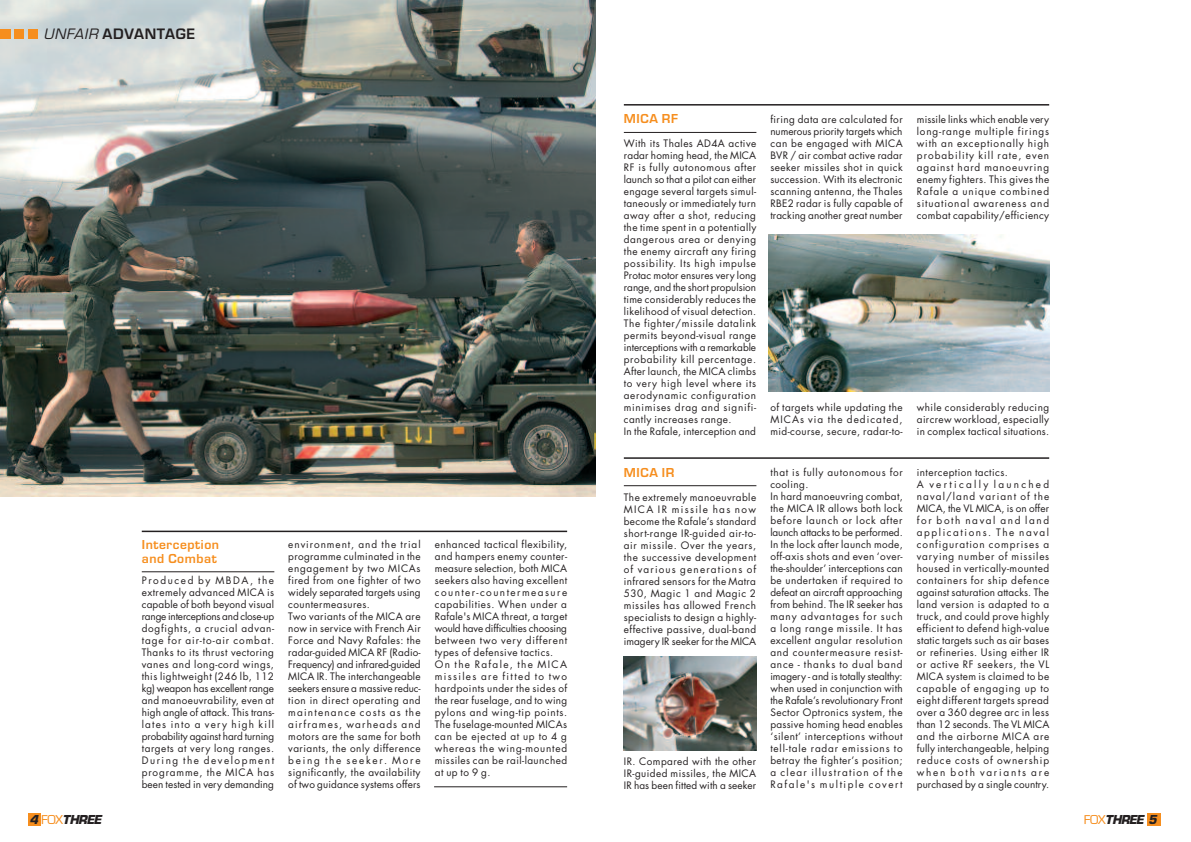
<style>
.page{position:relative;width:1191px;height:842px;background:#fff}
.page>*{position:absolute;margin:0;border:0;box-sizing:border-box;transform-origin:0 0}
.t1{font:600 14px "Eurostile";letter-spacing:.05em;color:#231f20}
.t2{font:600 12px/14px "Eurostile";letter-spacing:.05em;color:#f68e1e}
.t3{font:italic 700 12px "Eurostile";letter-spacing:-.065em;color:#231f20}
.t4{font:10px/12px "Futura";letter-spacing:.045em;color:#231f20;text-align:justify}
.s1{font-weight:400;font-style:italic}
.s2{font-family:"Eurostile Normale";font-weight:400;font-style:normal;font-size:12.2px;color:#f68e1e}
</style>
<div class="page">
<img style="left:0;top:0;width:595px;height:496px">
<hr style="left:434px;top:786px;width:133px;height:1px;background:#231f20">
<hr style="left:624px;top:132px;width:132px;height:1px;background:#231f20">
<hr style="left:142px;top:571px;width:132px;height:1px;background:#231f20">
<hr style="left:142px;top:531px;width:425px;height:1px;background:#231f20">
<hr style="left:624px;top:104px;width:425px;height:2px;background:#231f20">
<hr style="left:624px;top:485px;width:132px;height:1px;background:#231f20">
<hr style="left:624px;top:457px;width:425px;height:2px;background:#231f20">
<div style="left:1146px;top:814px;width:14px;height:12px;background:#f68e1e"></div>
<div style="left:28px;top:814px;width:13px;height:12px;background:#f68e1e"></div>
<img style="left:769px;top:235px;width:280px;height:157px">
<img style="left:624px;top:656px;width:132px;height:94px">
<div style="left:28px;top:29px;width:10px;height:10px;background:#f68e1e"></div>
<div style="left:14px;top:29px;width:10px;height:10px;background:#f68e1e"></div>
<div style="left:0;top:29px;width:10px;height:10px;background:#f68e1e"></div>
<h1 class="t1" style="left:43px;top:28px;width:153px"><span class="s1">UNFAIR</span> ADVANTAGE</h1>
<p class="t2" style="left:142px;top:539px;width:79px">Interception and Combat</p>
<p class="t4" style="left:142px;top:575px;width:134px">Produced by MBDA, the extremely advanced MICA is capable of both beyond visual range interceptions and close-up dogfights, a crucial advan&shy;tage for air-to-air combat.<br>Thanks to its thrust vectoring vanes and long-cord wings, this lightweight (246 lb, 112 kg) weapon has excellent range and manoeuvrability, even at high angle of attack. This trans&shy;lates into a very high kill probability against hard turning targets at very long ranges.<br>During the development programme, the MICA has been tested in very demanding</p>
<p class="t4" style="left:288px;top:539px;width:134px;text-align:left">environment, and the trial programme culminated in the engagement by two MICAs fired from one fighter of two widely separated targets using countermeasures.<br>Two variants of the MICA are now in service with French Air<br>Force and Navy Rafales: the radar-guided MICA RF (Radio-<br>Frequency) and infrared-guided<br>MICA IR. The interchangeable seekers ensure a massive reduc&shy;tion in direct operating and maintenance costs as the airframes, warheads and motors are the same for both variants, the only difference being the seeker. More significantly, the availability of two guidance systems offers</p>
<p class="t4" style="left:435px;top:539px;width:134px;text-align:left">enhanced tactical flexibility, and hampers enemy counter&shy;measure selection, both MICA seekers also having excellent counter-countermeasure capabilities. When under a<br>Rafale's MICA threat, a target would have difficulties choosing between two very different types of defensive tactics.<br>On the Rafale, the MICA missiles are fitted to two hardpoints under the sides of the rear fuselage, and to wing pylons and wing-tip points.<br>The fuselage-mounted MICAs can be ejected at up to 4 g whereas the wing-mounted missiles can be rail-launched at up to 9 g.</p>
<p class="t2" style="left:624px;top:113px;width:56px">MICA RF</p>
<p class="t4" style="left:624px;top:138px;width:134px;text-align:left">With its Thales AD4A active radar homing head, the MICA<br>RF is fully autonomous after launch so that a pilot can either engage several targets simul&shy;taneously or immediately turn away after a shot, reducing the time spent in a potentially dangerous area or denying the enemy aircraft any firing possibility. Its high impulse<br>Protac motor ensures very long range, and the short propulsion time considerably reduces the likelihood of visual detection.<br>The fighter/missile datalink permits beyond-visual range interceptions with a remarkable probability kill percentage.<br>After launch, the MICA climbs to very high level where its aerodynamic configuration minimises drag and signifi&shy;cantly increases range.<br>In the Rafale, interception and</p>
<p class="t2" style="left:624px;top:466px;width:52px">MICA IR</p>
<p class="t4" style="left:624px;top:492px;width:134px">The extremely manoeuvrable MICA IR missile has now become the Rafale’s standard short-range IR-guided air-to&shy;air missile. Over the years, the successive development of various generations of infrared sensors for the Matra 530, Magic 1 and Magic 2 missiles has allowed French specialists to design a highly&shy;effective passive, dual-band imagery IR seeker for the MICA</p>
<p class="t4" style="left:624px;top:756px;width:134px">IR. Compared with the other IR-guided missiles, the MICA IR has been fitted with a seeker</p>
<p class="t4" style="left:770px;top:114px;width:134px">firing data are calculated for numerous priority targets which can be engaged with MICA BVR / air combat active radar seeker missiles shot in quick succession. With its electronic scanning antenna, the Thales RBE2 radar is fully capable of tracking another great number</p>
<p class="t4" style="left:917px;top:114px;width:134px">missile links which enable very long-range multiple firings with an exceptionally high probability kill rate, even against hard manoeuvring enemy fighters. This gives the Rafale a unique combined situational awareness and combat capability/efficiency</p>
<p class="t4" style="left:770px;top:402px;width:134px">of targets while updating the MICAs via the dedicated, mid-course, secure, radar-to-</p>
<p class="t4" style="left:917px;top:402px;width:134px">while considerably reducing aircrew workload, especially in complex tactical situations.</p>
<p class="t4" style="left:770px;top:467px;width:134px;text-align:left">that is fully autonomous for cooling.<br>In hard manoeuvring combat, the MICA IR allows both lock before launch or lock after launch attacks to be performed.<br>In the lock after launch mode, off-axis shots and even ‘over&shy;the-shoulder’ interceptions can be undertaken if required to defeat an aircraft approaching from behind. The IR seeker has many advantages for such a long range missile. It has excellent angular resolution and countermeasure resist&shy;ance - thanks to dual band imagery - and is totally stealthy: when used in conjunction with the Rafale’s revolutionary Front<br>Sector Optronics system, the passive homing head enables ‘silent’ interceptions without tell-tale radar emissions to betray the fighter’s position; a clear illustration of the<br>Rafale's multiple covert</p>
<p class="t4" style="left:917px;top:467px;width:134px;text-align:left">interception tactics.<br>A vertically launched naval/land variant of the<br>MICA, the VL MICA, is on offer for both naval and land applications. The naval configuration comprises a varying number of missiles housed in vertically-mounted containers for ship defence against saturation attacks. The land version is adapted to a truck, and could prove highly efficient to defend high-value static targets such as air bases or refineries. Using either IR or active RF seekers, the VL<br>MICA system is claimed to be capable of engaging up to eight different targets spread over a 360 degree arc in less than 12 seconds. The VL MICA and the airborne MICA are fully interchangeable, helping reduce costs of ownership when both variants are purchased by a single country.</p>
<p class="t3" style="left:29px;top:815px;width:74px">4 <span class="s2">FOX</span>THREE</p>
<p class="t3" style="left:1083px;top:815px;width:75px"><span class="s2">FOX</span>THREE 5</p>
</div>
